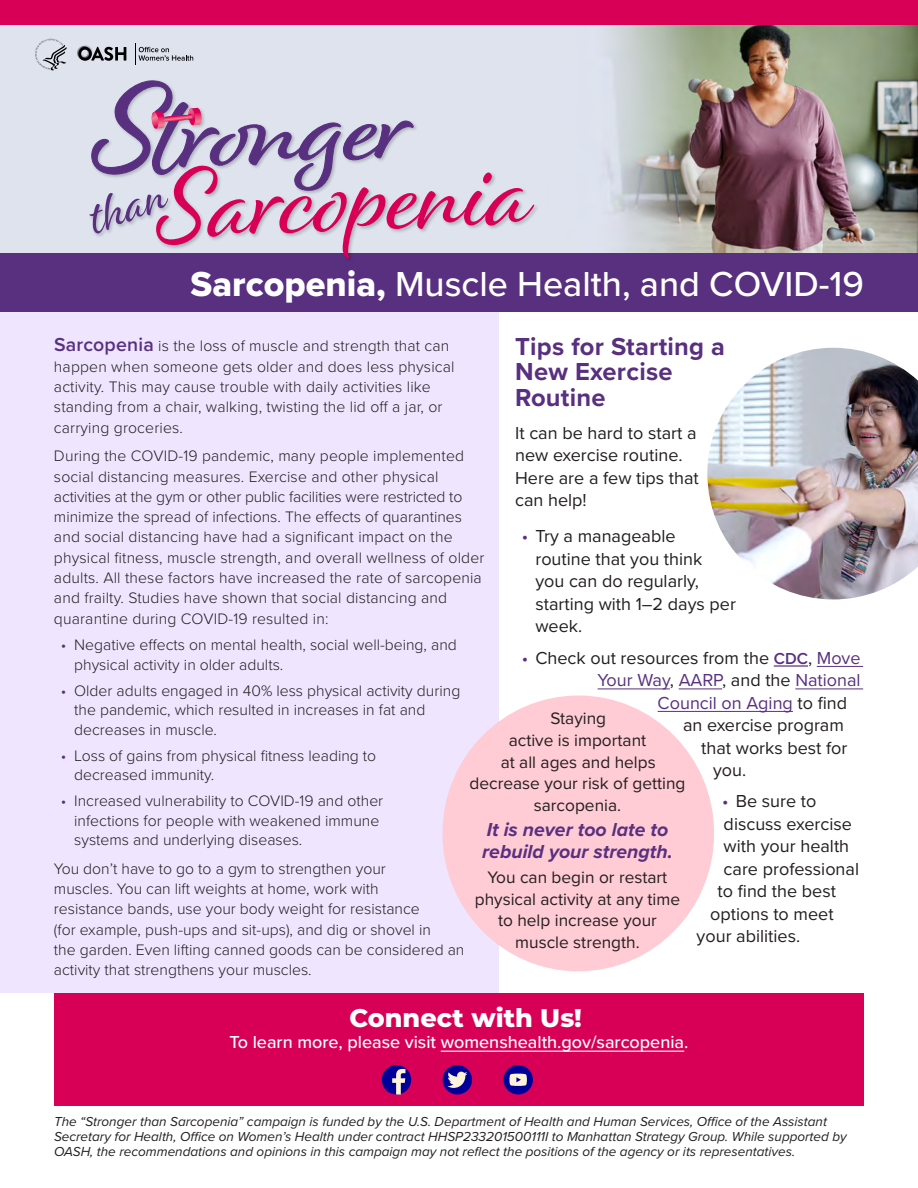
<style>
.page{position:relative;width:918px;height:1188px;background:#fff}
.page>*{position:absolute;margin:0;border:0;box-sizing:border-box;transform-origin:0 0}
.t1{font:500 36px "Proxima Nova";color:#fff}
.t2{font:700 25.5px/25.5px "Proxima Nova";letter-spacing:.01em;color:#593080}
.t3{font:800 25.5px "Montserrat";color:#fff}
.t4{font:italic 700 19.5px/21.8px "Proxima Nova";color:#593080}
.t5{font:18px/22.5px "Proxima Nova";color:#231f20}
.t6{font:500 18px "Proxima Nova";color:#fff}
.t7{font:18px "Proxima Nova";color:#593080}
.t8{font:17.25px/21.8px "Proxima Nova";color:#231f20;text-align:center}
.Right_block_text{font:300 15.75px/20.2px "Proxima Nova";color:#231f20}
.t9{font:italic 13.5px/15px "Proxima Nova";color:#231f20}
.s1{font-family:"Proxima Nova Extrabld";font-weight:400}
.s2{color:#593080}
.s3{font-weight:600;font-size:16.5px;color:#593080}
.s4{color:#231f20}
.s5{font-weight:600;font-size:19.5px;color:#593080}
</style>
<div class="page">
<div style="left:0;top:305px;width:500px;height:688px;background:#efe5fe"></div>
<img style="left:0;top:25px;width:918px;height:228px">
<div style="left:0;top:0;width:918px;height:25px;background:#d80056"></div>
<div style="left:0;top:253px;width:918px;height:59px;background:#593080"></div>
<img style="left:86px;top:77px;width:454px;height:183px">
<svg style="left:89px;top:79px;width:445px;height:179px;background:#cab9d2"></svg>
<svg style="left:35px;top:39px;width:32px;height:32px"></svg>
<svg style="left:77px;top:45px;width:49px;height:16px"></svg>
<svg style="left:135px;top:43px;width:58px;height:22px"></svg>
<div style="left:54px;top:993px;width:810px;height:113px;background:#d80056"></div>
<hr style="left:441px;top:1051px;width:243px;height:1px;background:#fff">
<div style="left:382px;top:1065px;width:29px;height:30px;background:#009;border-radius:50%"></div>
<svg style="left:392px;top:1069px;width:13px;height:26px"></svg>
<div style="left:443px;top:1065px;width:29px;height:30px;background:#009;border-radius:50%"></div>
<svg style="left:447px;top:1072px;width:20px;height:16px"></svg>
<div style="left:503px;top:1065px;width:30px;height:30px;background:#009;border-radius:50%"></div>
<svg style="left:509px;top:1074px;width:18px;height:12px"></svg>
<img style="left:707px;top:348px;width:211px;height:251px">
<hr style="left:774px;top:665px;width:34px;height:2px;background:#593080">
<hr style="left:817px;top:666px;width:46px;height:1px;background:#593080">
<hr style="left:598px;top:688px;width:72px;height:1px;background:#593080">
<hr style="left:679px;top:688px;width:43px;height:1px;background:#593080">
<hr style="left:795px;top:688px;width:68px;height:1px;background:#593080">
<hr style="left:658px;top:711px;width:135px;height:1px;background:#593080">
<div style="left:442px;top:695px;width:272px;height:276px;background:#ffcbd4;border-radius:50%"></div>
<p class="t1" style="left:191px;top:257px;width:675px"><span class="s1">Sarcopenia,</span> Muscle Health, and COVID-19</p>
<h2 class="t2" style="left:515px;top:333px;width:211px">Tips for Starting a<br>New Exercise<br>Routine</h2>
<p class="t5" style="left:515px;top:421px;width:185px">It can be hard to start a new exercise routine.<br>Here are a few tips that can help!</p>
<p class="t5" style="left:535px;top:524px;width:202px;text-indent:-14px"><span class="s2">•</span> Try a manageable<br>routine that you think<br>you can do regularly, starting with 1–2 days per week.</p>
<p class="t5" style="left:522px;top:646px;width:340px"><span class="s2">•</span> Check out resources from the <span class="s3">CDC</span>, <span class="s2">Move</span></p>
<p class="t7" style="left:598px;top:667px;width:265px">Your Way<span class="s4">,</span> AARP<span class="s4">, and the</span> National</p>
<p class="t7" style="left:658px;top:689px;width:191px">Council on Aging <span class="s4">to find</span></p>
<p class="t5" style="left:683px;top:713px;width:162px">an exercise program</p>
<p class="t5" style="left:701px;top:736px;width:148px">that works best for</p>
<p class="t5" style="left:713px;top:758px;width:35px">you.</p>
<p class="t5" style="left:722px;top:789px;width:96px"><span class="s2">•</span> Be sure to</p>
<p class="t5" style="left:724px;top:812px;width:130px">discuss exercise</p>
<p class="t5" style="left:724px;top:834px;width:127px">with your health</p>
<p class="t5" style="left:724px;top:857px;width:137px">care professional</p>
<p class="t5" style="left:718px;top:879px;width:120px">to find the best</p>
<p class="t5" style="left:710px;top:902px;width:125px">options to meet</p>
<p class="t5" style="left:697px;top:924px;width:105px">your abilities.</p>
<p class="Right_block_text" style="left:54px;top:335px;width:402px"><span class="s5">Sarcopenia</span> is the loss of muscle and strength that can happen when someone gets older and does less physical activity. This may cause trouble with daily activities like standing from a chair, walking, twisting the lid off a jar, or carrying groceries.</p>
<p class="Right_block_text" style="left:54px;top:445px;width:432px">During the COVID-19 pandemic, many people implemented social distancing measures. Exercise and other physical activities at the gym or other public facilities were restricted to minimize the spread of infections. The effects of quarantines and social distancing have had a significant impact on the physical fitness, muscle strength, and overall wellness of older adults. All these factors have increased the rate of sarcopenia and frailty. Studies have shown that social distancing and quarantine during COVID-19 resulted in:</p>
<p class="Right_block_text" style="left:74px;top:634px;width:384px;line-height:19.5px;text-indent:-14px"><span class="s2">•</span> Negative effects on mental health, social well-being, and physical activity in older adults.</p>
<p class="Right_block_text" style="left:74px;top:680px;width:388px;line-height:19.5px;text-indent:-14px"><span class="s2">•</span> Older adults engaged in 40% less physical activity during the pandemic, which resulted in increases in fat and decreases in muscle.</p>
<p class="Right_block_text" style="left:74px;top:745px;width:304px;line-height:19.5px;text-indent:-14px"><span class="s2">•</span> Loss of gains from physical fitness leading to decreased immunity.</p>
<p class="Right_block_text" style="left:74px;top:790px;width:311px;line-height:19.5px;text-indent:-14px"><span class="s2">•</span> Increased vulnerability to COVID-19 and other infections for people with weakened immune systems and underlying diseases.</p>
<p class="Right_block_text" style="left:54px;top:858px;width:412px">You don’t have to go to a gym to strengthen your<br>muscles. You can lift weights at home, work with<br>resistance bands, use your body weight for resistance<br>(for example, push-ups and sit-ups), and dig or shovel in<br>the garden. Even lifting canned goods can be considered an activity that strengthens your muscles.</p>
<p class="t8" style="left:470px;top:707px;width:217px">Staying<br>active is important<br>at all ages and helps decrease your risk of getting sarcopenia.</p>
<p class="t4" style="left:482px;top:818px;width:192px">It is never too late to rebuild your strength.</p>
<p class="t8" style="left:475px;top:865px;width:207px">You can begin or restart physical activity at any time to help increase your muscle strength.</p>
<h2 class="t3" style="left:350px;top:999px;width:234px">Connect with Us!</h2>
<p class="t6" style="left:230px;top:1029px;width:460px">To learn more, please visit womenshealth.gov/sarcopenia.</p>
<p class="t9" style="left:54px;top:1114px;width:794px">The “Stronger than Sarcopenia” campaign is funded by the U.S. Department of Health and Human Services, Office of the Assistant<br>Secretary for Health, Office on Women’s Health under contract HHSP233201500111I to Manhattan Strategy Group. While supported by<br>OASH, the recommendations and opinions in this campaign may not reflect the positions of the agency or its representatives.</p>
</div>
